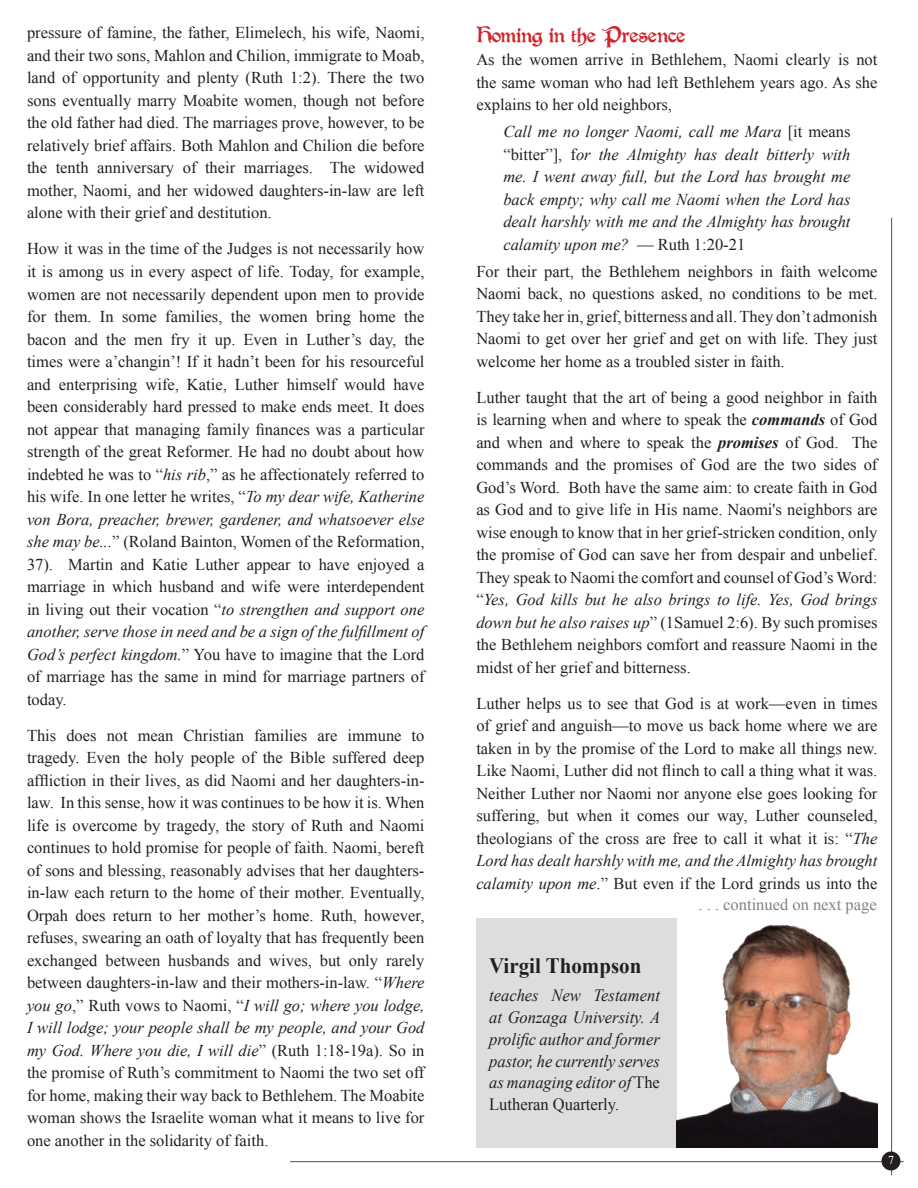
<style>
.page{position:relative;width:918px;height:1188px;background:#fff}
.page>*{position:absolute;margin:0;border:0;box-sizing:border-box;transform-origin:0 0}
.t1{font:700 21.9px "Times New Roman";color:#231f20;scale:.96 1}
.t2{font:900 18px "Boister";color:#d1232a}
.t3{font:italic 17.25px/21.9px "Times New Roman";color:#231f20;text-align:justify;scale:.96 1}
.t4{font:16.5px/22.5px "Times New Roman";color:#231f20;text-align:justify}
.t5{font:italic 16.5px/22.5px "Times New Roman";color:#231f20;text-align:justify}
.t6{font:16.5px "Times New Roman";color:#808285}
.t7{font:12px "Times New Roman";color:#fff}
.s1{font-style:italic}
.s2{font-style:normal}
.s3{font-weight:700;font-style:italic}
</style>
<div class="page">
<hr style="left:891px;top:218px;width:1px;height:957px;background:#636366">
<hr style="left:290px;top:1161px;width:614px;height:1px;background:#636366">
<div style="left:882px;top:1152px;width:18px;height:18px;background:#231f20;border-radius:50%"></div>
<div style="left:476px;top:918px;width:201px;height:230px;background:#dcdddf"></div>
<img style="left:677px;top:924px;width:201px;height:224px">
<p class="t4" style="left:27px;top:21px;width:399px">pressure of famine, the father, Elimelech, his wife, Naomi, and their two sons, Mahlon and Chilion, immigrate to Moab, land of opportunity and plenty (Ruth 1:2). There the two sons eventually marry Moabite women, though not before the old father had died. The marriages prove, however, to be relatively brief affairs. Both Mahlon and Chilion die before the tenth anniversary of their marriages. The widowed mother, Naomi, and her widowed daughters-in-law are left alone with their grief and destitution.</p>
<p class="t4" style="left:27px;top:237px;width:399px">How it was in the time of the Judges is not necessarily how it is among us in every aspect of life. Today, for example, women are not necessarily dependent upon men to provide for them. In some families, the women bring home the bacon and the men fry it up. Even in Luther’s day, the times were a’changin’! If it hadn’t been for his resourceful and enterprising wife, Katie, Luther himself would have been considerably hard pressed to make ends meet. It does not appear that managing family finances was a particular strength of the great Reformer. He had no doubt about how indebted he was to “<span class="s1">his rib</span>,” as he affectionately referred to his wife. In one letter he writes, “<span class="s1">To my dear wife, Katherine von Bora, preacher, brewer, gardener, and whatsoever else she may be...</span>” (Roland Bainton, Women of the Reformation, 37). Martin and Katie Luther appear to have enjoyed a marriage in which husband and wife were interdependent in living out their vocation “<span class="s1">to strengthen and support one another, serve those in need and be a sign of the fulfillment of God’s perfect kingdom.</span>” You have to imagine that the Lord of marriage has the same in mind for marriage partners of today.</p>
<p class="t4" style="left:27px;top:724px;width:399px">This does not mean Christian families are immune to tragedy. Even the holy people of the Bible suffered deep affliction in their lives, as did Naomi and her daughters-in&shy;law. In this sense, how it was continues to be how it is. When life is overcome by tragedy, the story of Ruth and Naomi continues to hold promise for people of faith. Naomi, bereft of sons and blessing, reasonably advises that her daughters&shy;in-law each return to the home of their mother. Eventually, Orpah does return to her mother’s home. Ruth, however, refuses, swearing an oath of loyalty that has frequently been exchanged between husbands and wives, but only rarely between daughters-in-law and their mothers-in-law. “<span class="s1">Where you go</span>,” Ruth vows to Naomi, “<span class="s1">I will go; where you lodge, I will lodge; your people shall be my people, and your God my God. Where you die, I will die</span>” (Ruth 1:18-19a). So in the promise of Ruth’s commitment to Naomi the two set off for home, making their way back to Bethlehem. The Moabite woman shows the Israelite woman what it means to live for one another in the solidarity of faith.</p>
<p class="t2" style="left:476px;top:25px;width:211px">Homing in the Presence</p>
<p class="t4" style="left:476px;top:48px;width:403px">As the women arrive in Bethlehem, Naomi clearly is not the same woman who had left Bethlehem years ago. As she explains to her old neighbors,</p>
<p class="t5" style="left:503px;top:120px;width:349px">Call me no longer Naomi, call me Mara <span class="s2">[it means “bitter”], f</span>or the Almighty has dealt bitterly with me. I went away full, but the Lord has brought me back empty; why call me Naomi when the Lord has dealt harshly with me and the Almighty has brought calamity upon me? <span class="s2">— Ruth 1:20-21</span></p>
<p class="t4" style="left:476px;top:260px;width:403px">For their part, the Bethlehem neighbors in faith welcome Naomi back, no questions asked, no conditions to be met.<br>They take her in, grief, bitterness and all. They don’t admonish Naomi to get over her grief and get on with life. They just welcome her home as a troubled sister in faith.</p>
<p class="t4" style="left:476px;top:386px;width:403px">Luther taught that the art of being a good neighbor in faith is learning when and where to speak the <span class="s3">commands</span> of God and when and where to speak the <span class="s3">promises</span> of God. The commands and the promises of God are the two sides of God’s Word. Both have the same aim: to create faith in God as God and to give life in His name. Naomi's neighbors are wise enough to know that in her grief-stricken condition, only the promise of God can save her from despair and unbelief.<br>They speak to Naomi the comfort and counsel of God’s Word: “<span class="s1">Yes, God kills but he also brings to life. Yes, God brings down but he also raises up</span>” (1Samuel 2:6). By such promises the Bethlehem neighbors comfort and reassure Naomi in the midst of her grief and bitterness.</p>
<p class="t4" style="left:476px;top:692px;width:403px">Luther helps us to see that God is at work—even in times of grief and anguish—to move us back home where we are taken in by the promise of the Lord to make all things new.<br>Like Naomi, Luther did not flinch to call a thing what it was.<br>Neither Luther nor Naomi nor anyone else goes looking for suffering, but when it comes our way, Luther counseled, theologians of the cross are free to call it what it is: “<span class="s1">The Lord has dealt harshly with me, and the Almighty has brought calamity upon me</span>.” But even if the Lord grinds us into the</p>
<p class="t6" style="left:699px;top:894px;width:180px">. . . continued on next page</p>
<h1 class="t1" style="left:489px;top:950px;width:160px">Virgil Thompson</h1>
<p class="t3" style="left:489px;top:984px;width:180px">teaches New Testament at Gonzaga University. A prolific author and former pastor, he currently serves as managing editor of <span class="s2">The Lutheran Quarterly.</span></p>
<p class="t7" style="left:888px;top:1152px;width:7px">7</p>
</div>
